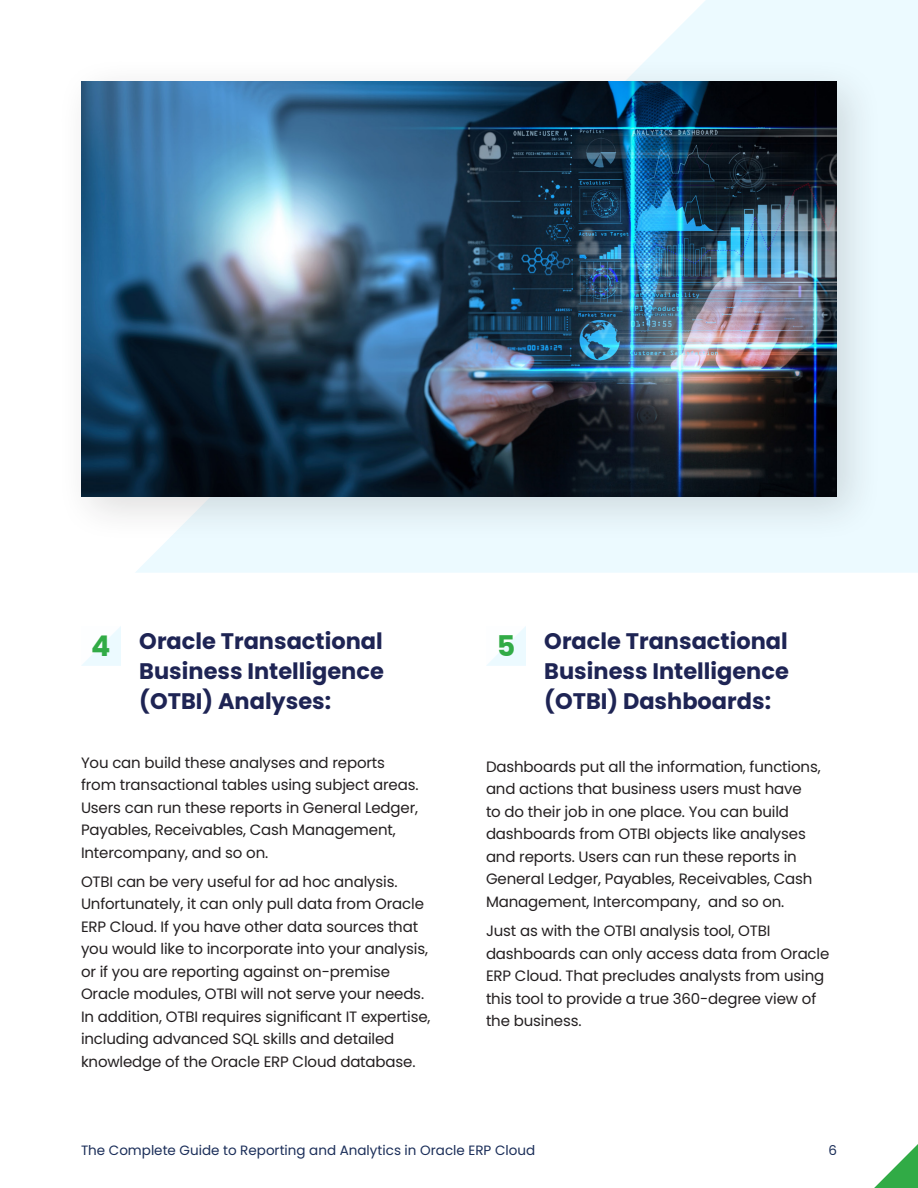
<style>
.page{position:relative;width:918px;height:1188px;background:#fff}
.page>*{position:absolute;margin:0;border:0;box-sizing:border-box;transform-origin:0 0}
.t1{font:700 28.5px "Poppins";color:#31ab46}
.t2{font:700 22.5px/30px "Poppins";color:#1e2454;text-align:justify}
.body{font:15px/22.5px "Poppins";letter-spacing:-.01em;color:#231f20}
.t3{font:13.5px "Poppins";color:#1b2e59}
</style>
<div class="page">
<svg style="left:874px;top:1144px;width:44px;height:44px"></svg>
<svg style="left:81px;top:626px;width:40px;height:40px"></svg>
<svg style="left:486px;top:626px;width:40px;height:40px"></svg>
<svg style="left:135px;top:0;width:783px;height:573px;fill:#ecfaff"></svg>
<div style="left:55px;top:55px;width:829px;height:489px;background:#231f20;opacity:.15"></div>
<img style="left:81px;top:81px;width:756px;height:416px">
<p class="t1" style="left:91px;top:629px;width:21px">4</p>
<h2 class="t2" style="left:139px;top:627px;width:246px">Oracle Transactional Business Intelligence (OTBI) Analyses:</h2>
<p class="body" style="left:81px;top:751px;width:339px">You can build these analyses and reports from transactional tables using subject areas.<br>Users can run these reports in General Ledger, Payables, Receivables, Cash Management, Intercompany, and so on.</p>
<p class="body" style="left:81px;top:870px;width:351px">OTBI can be very useful for ad hoc analysis.<br>Unfortunately, it can only pull data from Oracle ERP Cloud. If you have other data sources that you would like to incorporate into your analysis, or if you are reporting against on-premise Oracle modules, OTBI will not serve your needs.<br>In addition, OTBI requires significant IT expertise, including advanced SQL skills and detailed knowledge of the Oracle ERP Cloud database.</p>
<p class="t1" style="left:497px;top:629px;width:20px">5</p>
<h2 class="t2" style="left:544px;top:627px;width:246px">Oracle Transactional Business Intelligence (OTBI) Dashboards:</h2>
<p class="body" style="left:486px;top:755px;width:336px">Dashboards put all the information, functions, and actions that business users must have<br>to do their job in one place. You can build dashboards from OTBI objects like analyses and reports. Users can run these reports in General Ledger, Payables, Receivables, Cash Management, Intercompany, and so on.</p>
<p class="body" style="left:486px;top:920px;width:345px">Just as with the OTBI analysis tool, OTBI dashboards can only access data from Oracle ERP Cloud. That precludes analysts from using this tool to provide a true 360-degree view of the business.</p>
<p class="t3" style="left:81px;top:1142px;width:456px">The Complete Guide to Reporting and Analytics in Oracle ERP Cloud</p>
<p class="t3" style="left:828px;top:1142px;width:10px">6</p>
</div>
